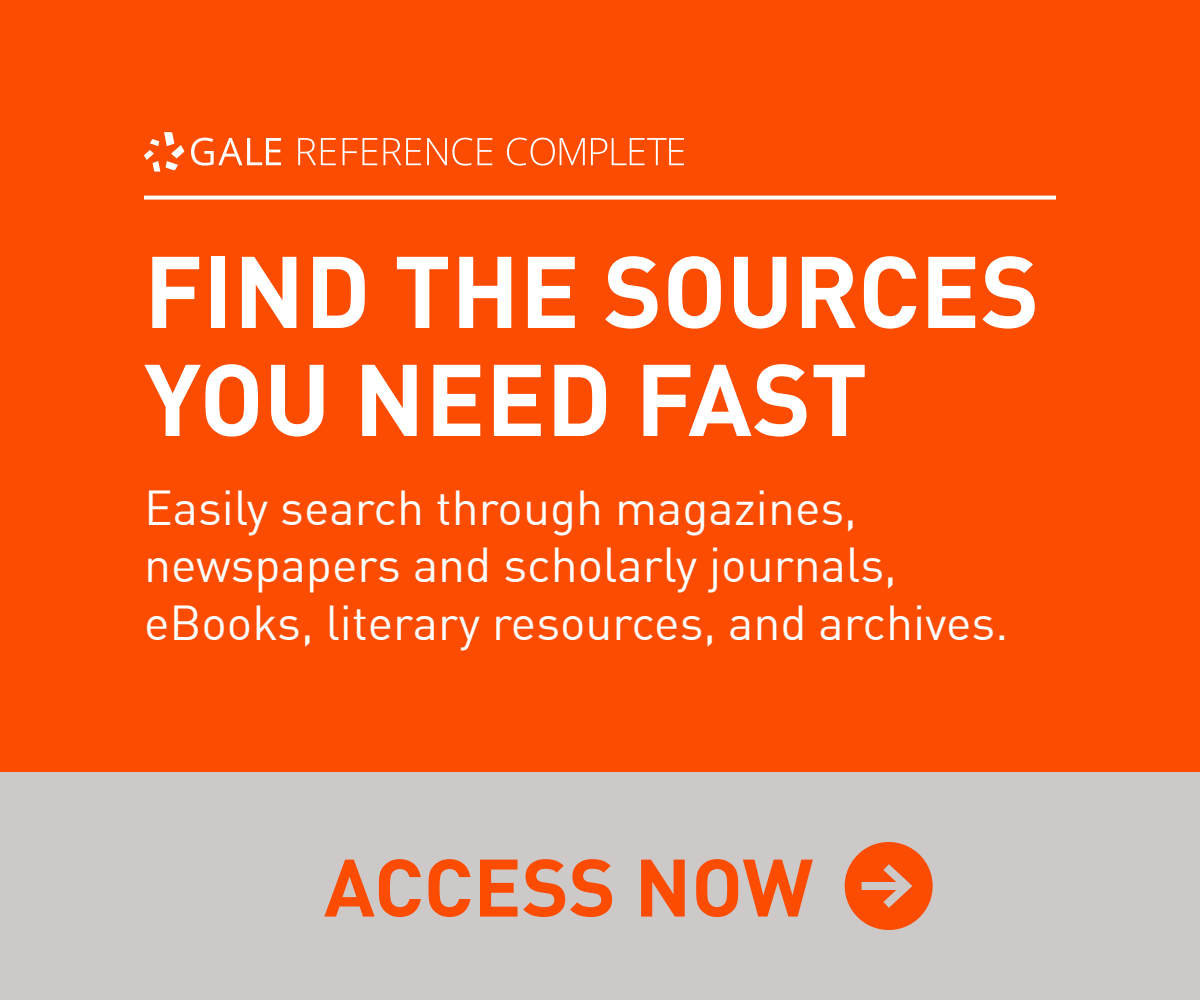
<style>
.page{position:relative;width:1200px;height:1000px;background:#fff}
.page>*{position:absolute;margin:0;border:0;box-sizing:border-box;transform-origin:0 0}
.t1{font:700 100px/108px "DIN Offc";color:#fff}
.t2{font:700 80px "DIN Offc";color:#fc4c02}
.t3{font:48px/57.6px "DIN Offc";color:#fff}
</style>
<div class="page">
<div style="left:0;top:0;width:1200px;height:772px;background:#fc4c02"></div>
<div style="left:0;top:772px;width:1200px;height:228px;background:#cdc9c8"></div>
<div style="left:845px;top:842px;width:88px;height:88px;background:#fc4c02;border-radius:50%"></div>
<div style="left:862px;top:882px;width:44px;height:8px;background:#cdc9c8"></div>
<svg style="left:883px;top:864px;width:30px;height:44px"></svg>
<svg style="left:144px;top:132px;width:540px;height:40px"></svg>
<svg style="left:144px;top:196px;width:912px;height:4px;background:#feece5"></svg>
<p class="t1" style="left:144px;top:238px;width:897px">FIND THE SOURCES<br>YOU NEED FAST</p>
<p class="t3" style="left:144px;top:479px;width:866px">Easily search through magazines, newspapers and scholarly journals, eBooks, literary resources, and archives.</p>
<p class="t2" style="left:324px;top:835px;width:491px">ACCESS NOW</p>
</div>
